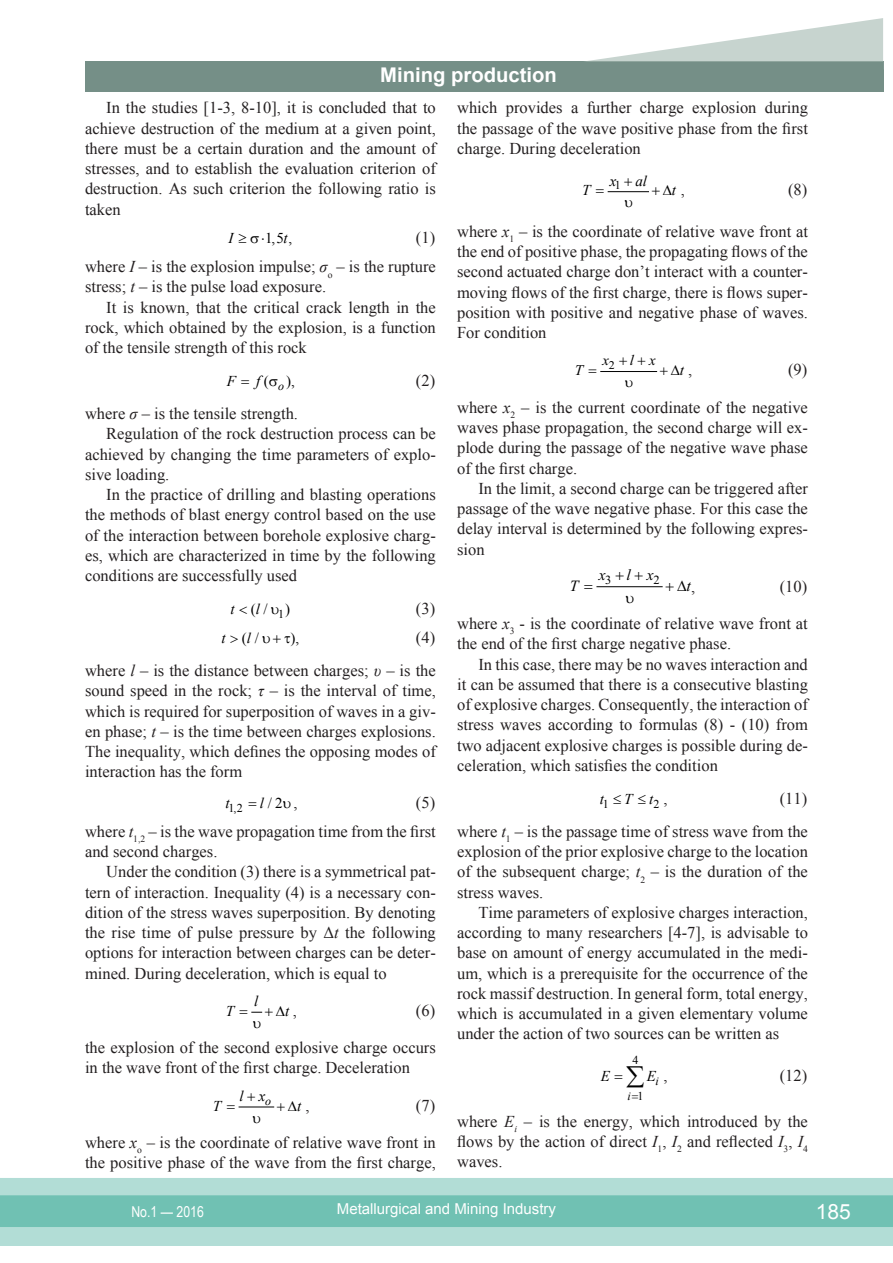
<style>
.page{position:relative;width:893px;height:1263px;background:#fff}
.page>*{position:absolute;margin:0;border:0;box-sizing:border-box;transform-origin:0 0}
.t1{font:21px "Arial";color:#fff}
.t2{font:700 20.25px "Arial";color:#fff}
.ОСНОВНОЙ{font:16.5px/20.2px "Times New Roman";color:#231f20;text-align:justify}
.Формула{font:16.5px "Times New Roman";color:#231f20}
.t3{font:italic 15.6px "Times New Roman";color:#000}
.t4{font:15px "Arial";color:#fff}
.Формула-2{font:italic 15px "Times New Roman";color:#000}
.t5{font:15px "Times New Roman";color:#000}
.t6{font:15px "Arial Narrow";color:#fff}
.Формула-3{font:italic 14.85px "Times New Roman";color:#000}
.t7{font:12.6px "Times New Roman";color:#000}
.t8{font:12px "Times New Roman";color:#000}
.t9{font:italic 12px "Times New Roman";color:#000}
.t10{font:11.85px "Times New Roman";color:#000}
.s1{font-style:italic}
.s2{font-style:normal;font-size:16.5px;color:#231f20}
</style>
<div class="page">
<div style="left:0;top:1178px;width:893px;height:68px;background:#b2ddd6"></div>
<div style="left:0;top:1195px;width:893px;height:32px;background:#70c1b3;border:2px solid #70c1b3"></div>
<div style="left:85px;top:62px;width:798px;height:30px;background:#758f87"></div>
<svg style="left:583px;top:18px;width:300px;height:44px"></svg>
<hr style="left:239px;top:1106px;width:35px;height:1px;background:#000">
<hr style="left:608px;top:191px;width:40px;height:1px;background:#000">
<hr style="left:601px;top:371px;width:56px;height:1px;background:#000">
<hr style="left:597px;top:586px;width:65px;height:1px;background:#000">
<svg style="left:251px;top:1011px;width:12px;height:2px"></svg>
<p class="t2" style="left:380px;top:61px;width:178px">Mining production</p>
<p class="ОСНОВНОЙ" style="left:85px;top:98px;width:352px;text-indent:21px">In the studies [1-3, 8-10], it is concluded that to achieve destruction of the medium at a given point, there must be a certain duration and the amount of stresses, and to establish the evaluation criterion of destruction. As such criterion the following ratio is taken</p>
<p class="t5" style="left:228px;top:228px;width:65px"><span class="s1">I</span> ≥ ⋅1,5 ,</p>
<p class="ОСНОВНОЙ" style="left:457px;top:98px;width:352px">which provides a further charge explosion during the passage of the wave positive phase from the first charge. During deceleration</p>
<p class="t8" style="left:610px;top:177px;width:13px">1<sup>x</sup></p>
<p class="Формула-2" style="left:635px;top:170px;width:13px">al</p>
<p class="Формула-2" style="left:582px;top:180px;width:10px">T</p>
<p class="Формула-2" style="left:663px;top:180px;width:24px">∆t <span class="s2">,</span></p>
<p class="Формула" style="left:788px;top:179px;width:21px">(8)</p>
<p class="ОСНОВНОЙ" style="left:457px;top:221px;width:352px">where <span class="s1">х</span><sub>1</sub> – is the coordinate of relative wave front at the end of positive phase, the propagating flows of the second actuated charge don’t interact with a counter&shy;moving flows of the first charge, there is flows super&shy;position with positive and negative phase of waves.<br>For condition</p>
<p class="t10" style="left:602px;top:357px;width:14px">2<sup>x</sup></p>
<p class="Формула-3" style="left:630px;top:350px;width:28px">l х</p>
<p class="Формула-3" style="left:575px;top:360px;width:10px">T</p>
<p class="Формула-3" style="left:671px;top:360px;width:23px">∆t <span class="s2">,</span></p>
<p class="Формула" style="left:788px;top:359px;width:21px">(9)</p>
<p class="ОСНОВНОЙ" style="left:457px;top:397px;width:352px">where <span class="s1">х</span><sub>2</sub> – is the current coordinate of the negative waves phase propagation, the second charge will ex&shy;plode during the passage of the negative wave phase of the first charge.</p>
<p class="ОСНОВНОЙ" style="left:457px;top:478px;width:352px;text-indent:21px">In the limit, a second charge can be triggered after passage of the wave negative phase. For this case the delay interval is determined by the following expres&shy;sion</p>
<p class="t7" style="left:605px;top:571px;width:8px">3</p>
<p class="t7" style="left:653px;top:571px;width:8px">2</p>
<p class="Формула-2" style="left:284px;top:228px;width:6px">t</p>
<p class="Формула" style="left:416px;top:227px;width:21px">(1)</p>
<p class="ОСНОВНОЙ" style="left:85px;top:256px;width:352px">where <span class="s1">I</span> – is the explosion impulse; <span class="s1">σ</span><sub>o</sub> – is the rupture stress; <span class="s1">t</span> – is the pulse load exposure.</p>
<p class="ОСНОВНОЙ" style="left:85px;top:297px;width:352px;text-indent:21px">It is known, that the critical crack length in the rock, which obtained by the explosion, is a function of the tensile strength of this rock</p>
<p class="t5" style="left:264px;top:371px;width:33px">( ),</p>
<p class="Формула-2" style="left:227px;top:371px;width:11px">F</p>
<p class="Формула-2" style="left:256px;top:371px;width:30px">f <sub>o</sub></p>
<p class="Формула" style="left:416px;top:370px;width:21px">(2)</p>
<p class="ОСНОВНОЙ" style="left:85px;top:403px;width:214px">where <span class="s1">σ</span> – is the tensile strength.</p>
<p class="ОСНОВНОЙ" style="left:85px;top:424px;width:352px;text-indent:21px">Regulation of the rock destruction process can be achieved by changing the time parameters of explo&shy;sive loading.</p>
<p class="ОСНОВНОЙ" style="left:85px;top:484px;width:352px;text-indent:21px">In the practice of drilling and blasting operations the methods of blast energy control based on the use of the interaction between borehole explosive charg&shy;es, which are characterized in time by the following conditions are successfully used</p>
<p class="t8" style="left:278px;top:606px;width:7px">1</p>
<p class="t3" style="left:599px;top:564px;width:8px">x</p>
<p class="t3" style="left:626px;top:564px;width:29px">l х</p>
<p class="t3" style="left:570px;top:575px;width:10px">T</p>
<p class="t3" style="left:677px;top:575px;width:20px">∆t<span class="s2">,</span></p>
<p class="Формула" style="left:780px;top:575px;width:29px">(10)</p>
<p class="ОСНОВНОЙ" style="left:457px;top:613px;width:352px">where <span class="s1">х</span><sub>3</sub> - is the coordinate of relative wave front at the end of the first charge negative phase.</p>
<p class="ОСНОВНОЙ" style="left:457px;top:654px;width:352px;text-indent:21px">In this case, there may be no waves interaction and it can be assumed that there is a consecutive blasting of explosive charges. Consequently, the interaction of stress waves according to formulas (8) - (10) from two adjacent explosive charges is possible during de&shy;celeration, which satisfies the condition</p>
<p class="t8" style="left:603px;top:796px;width:7px">1</p>
<p class="t8" style="left:654px;top:796px;width:7px">2</p>
<p class="Формула-2" style="left:231px;top:599px;width:6px">t</p>
<p class="t5" style="left:251px;top:599px;width:18px"><span class="s1">l</span>( /</p>
<p class="t5" style="left:285px;top:599px;width:6px">)</p>
<p class="Формула" style="left:416px;top:598px;width:21px">(3)</p>
<p class="Формула-2" style="left:221px;top:628px;width:6px">t</p>
<p class="t5" style="left:242px;top:628px;width:18px"><span class="s1">l</span>( /</p>
<p class="t5" style="left:291px;top:628px;width:10px">),</p>
<p class="Формула" style="left:416px;top:626px;width:21px">(4)</p>
<p class="ОСНОВНОЙ" style="left:85px;top:660px;width:352px">where <span class="s1">l</span> – is the distance between charges; <span class="s1">υ</span> – is the sound speed in the rock; <span class="s1">τ</span> – is the interval of time, which is required for superposition of waves in a giv&shy;en phase; <span class="s1">t</span> – is the time between charges explosions.<br>The inequality, which defines the opposing modes of interaction has the form</p>
<p class="t8" style="left:228px;top:800px;width:16px">1,2</p>
<p class="Формула" style="left:663px;top:787px;width:6px">,</p>
<p class="Формула" style="left:780px;top:787px;width:29px">(11)</p>
<p class="ОСНОВНОЙ" style="left:457px;top:821px;width:352px">where <span class="s1">t</span><sub>1</sub> – is the passage time of stress wave from the explosion of the prior explosive charge to the location of the subsequent charge; <span class="s1">t</span><sub>2</sub> – is the duration of the stress waves.</p>
<p class="ОСНОВНОЙ" style="left:457px;top:902px;width:352px;text-indent:21px">Time parameters of explosive charges interaction, according to many researchers [4-7], is advisable to base on amount of energy accumulated in the medi&shy;um, which is a prerequisite for the occurrence of the rock massif destruction. In general form, total energy, which is accumulated in a given elementary volume under the action of two sources can be written as</p>
<p class="t8" style="left:632px;top:1051px;width:7px">4</p>
<p class="t8" style="left:638px;top:1087px;width:7px">1</p>
<p class="Формула-2" style="left:600px;top:788px;width:6px">t</p>
<p class="Формула-2" style="left:624px;top:788px;width:31px">T t</p>
<p class="Формула" style="left:294px;top:791px;width:6px">,</p>
<p class="Формула" style="left:416px;top:791px;width:21px">(5)</p>
<p class="ОСНОВНОЙ" style="left:85px;top:821px;width:352px">where <span class="s1">t</span><sub>1,2</sub> – is the wave propagation time from the first and second charges.</p>
<p class="ОСНОВНОЙ" style="left:85px;top:861px;width:352px;text-indent:21px">Under the condition (3) there is a symmetrical pat&shy;tern of interaction. Inequality (4) is a necessary con&shy;dition of the stress waves superposition. By denoting the rise time of pulse pressure by Δ<span class="s1">t</span> the following options for interaction between charges can be deter&shy;mined. During deceleration, which is equal to</p>
<p class="Формула-2" style="left:254px;top:991px;width:6px">l</p>
<p class="Формула-2" style="left:226px;top:1000px;width:10px">T</p>
<p class="Формула-2" style="left:276px;top:1000px;width:23px">∆t <span class="s2">,</span></p>
<p class="Формула" style="left:416px;top:999px;width:21px">(6)</p>
<p class="ОСНОВНОЙ" style="left:85px;top:1037px;width:352px">the explosion of the second explosive charge occurs in the wave front of the first charge. Deceleration</p>
<p class="t9" style="left:265px;top:1092px;width:7px">o</p>
<p class="Формула-2" style="left:225px;top:793px;width:6px">t</p>
<p class="t5" style="left:260px;top:793px;width:24px"><span class="s1">l</span>/2</p>
<p class="Формула" style="left:663px;top:1064px;width:6px">,</p>
<p class="Формула" style="left:780px;top:1064px;width:29px">(12)</p>
<p class="ОСНОВНОЙ" style="left:457px;top:1111px;width:352px">where <span class="s1">Е</span><sub>i</sub> – is the energy, which introduced by the flows by the action of direct <span class="s1">I</span><sub>1</sub>, <span class="s1">I</span><sub>2</sub> and reflected <span class="s1">I</span><sub>3</sub>, <span class="s1">I</span><sub>4 </sub>waves.</p>
<p class="Формула-2" style="left:601px;top:1065px;width:11px">E</p>
<p class="Формула-2" style="left:647px;top:1065px;width:11px">E</p>
<p class="t9" style="left:655px;top:1072px;width:5px">i</p>
<p class="Формула-2" style="left:240px;top:1085px;width:28px">l x</p>
<p class="t9" style="left:628px;top:1087px;width:5px">i</p>
<p class="Формула-2" style="left:213px;top:1095px;width:10px">T</p>
<p class="Формула-2" style="left:288px;top:1095px;width:23px">∆t <span class="s2">,</span></p>
<p class="Формула" style="left:416px;top:1094px;width:21px">(7)</p>
<p class="ОСНОВНОЙ" style="left:85px;top:1132px;width:352px">where <span class="s1">х</span><sub>o</sub> – is the coordinate of relative wave front in the positive phase of the wave from the first charge,</p>
<p class="t6" style="left:131px;top:1200px;width:74px">No.1 — 2016</p>
<p class="t4" style="left:337px;top:1199px;width:221px">Metallurgical and Mining Industry</p>
<p class="t1" style="left:816px;top:1197px;width:37px">185</p>
</div>
